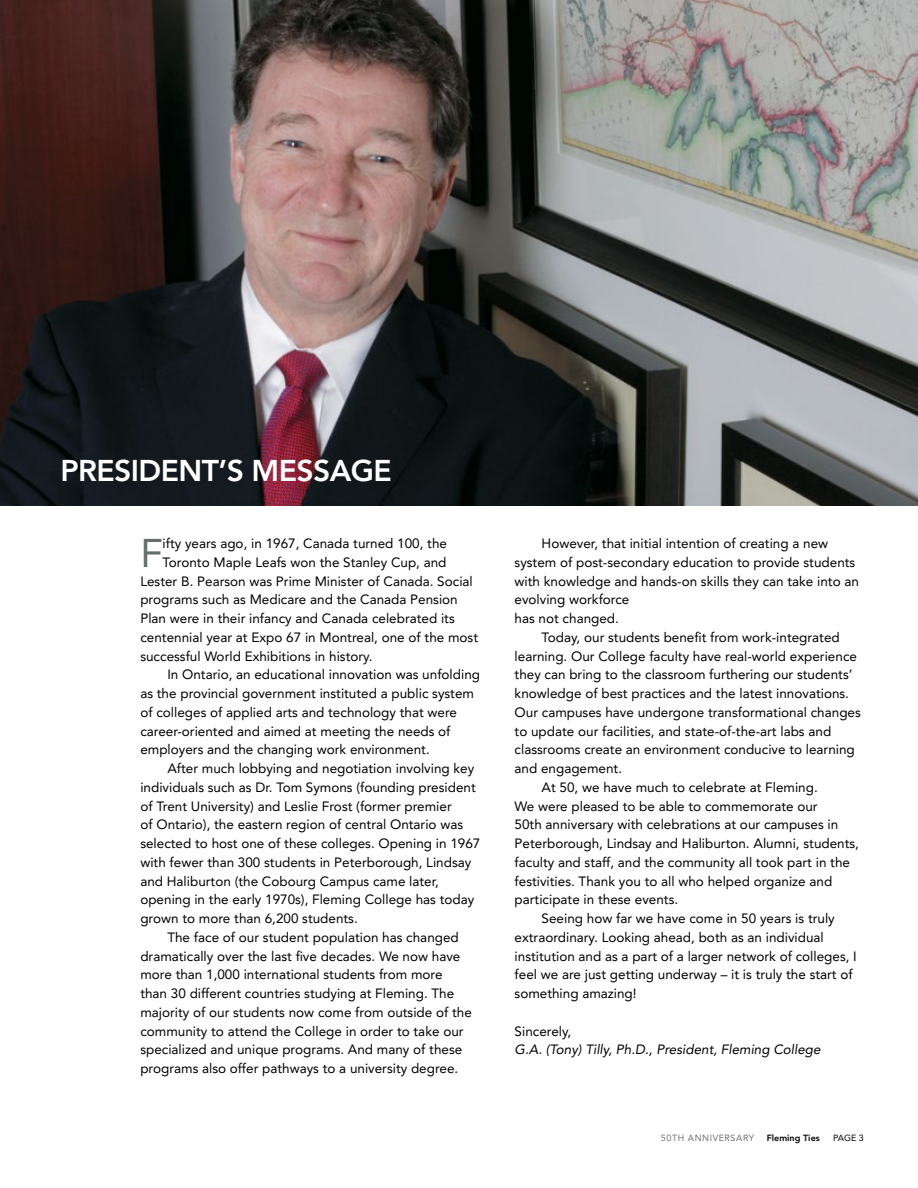
<style>
.page{position:relative;width:918px;height:1188px;background:#fff}
.page>*{position:absolute;margin:0;border:0;box-sizing:border-box;transform-origin:0 0}
.t1{font:40.05px "Avenir LT Std";color:#646e6c}
.t2{font:800 30px "Avenir LT Std";letter-spacing:-.02em;color:#fff}
.t3{font:13.5px/18.8px "Avenir LT Std";color:#000}
.t4{font:italic 13.5px "Avenir LT Std";color:#000}
.t5{font:9px "Avenir LT Std";letter-spacing:.06em;color:#6d6e71}
.t6{font:800 9px "Avenir LT Std";color:#000}
.t7{font:9px "Avenir LT Std";color:#000}
</style>
<div class="page">
<img style="left:0;top:0;width:918px;height:505px">
<h2 class="t2" style="left:60px;top:452px;width:333px">PRESIDENT’S MESSAGE</h2>
<h1 class="t1" style="left:140px;top:530px;width:24px">F</h1>
<p class="t3" style="left:163px;top:534px;width:286px">ifty years ago, in 1967, Canada turned 100, the</p>
<p class="t3" style="left:163px;top:553px;width:285px">Toronto Maple Leafs won the Stanley Cup, and</p>
<p class="t3" style="left:140px;top:572px;width:334px">Lester B. Pearson was Prime Minister of Canada. Social</p>
<p class="t3" style="left:140px;top:590px;width:319px">programs such as Medicare and the Canada Pension</p>
<p class="t3" style="left:140px;top:609px;width:316px">Plan were in their infancy and Canada celebrated its</p>
<p class="t3" style="left:140px;top:628px;width:339px">centennial year at Expo 67 in Montreal, one of the most</p>
<p class="t3" style="left:140px;top:647px;width:234px">successful World Exhibitions in history.</p>
<p class="t3" style="left:167px;top:665px;width:314px">In Ontario, an educational innovation was unfolding</p>
<p class="t3" style="left:140px;top:684px;width:335px">as the provincial government instituted a public system</p>
<p class="t3" style="left:140px;top:703px;width:318px">of colleges of applied arts and technology that were</p>
<p class="t3" style="left:140px;top:722px;width:312px">career-oriented and aimed at meeting the needs of</p>
<p class="t3" style="left:140px;top:740px;width:291px">employers and the changing work environment.</p>
<p class="t3" style="left:167px;top:759px;width:308px">After much lobbying and negotiation involving key</p>
<p class="t3" style="left:140px;top:778px;width:337px">individuals such as Dr. Tom Symons (founding president</p>
<p class="t3" style="left:140px;top:797px;width:313px">of Trent University) and Leslie Frost (former premier</p>
<p class="t3" style="left:140px;top:815px;width:324px">of Ontario), the eastern region of central Ontario was</p>
<p class="t3" style="left:140px;top:834px;width:341px">selected to host one of these colleges. Opening in 1967</p>
<p class="t3" style="left:140px;top:853px;width:332px">with fewer than 300 students in Peterborough, Lindsay</p>
<p class="t3" style="left:140px;top:872px;width:300px">and Haliburton (the Cobourg Campus came later,</p>
<p class="t3" style="left:140px;top:890px;width:335px">opening in the early 1970s), Fleming College has today</p>
<p class="t3" style="left:140px;top:909px;width:219px">grown to more than 6,200 students.</p>
<p class="t3" style="left:167px;top:928px;width:293px">The face of our student population has changed</p>
<p class="t3" style="left:140px;top:947px;width:322px">dramatically over the last five decades. We now have</p>
<p class="t3" style="left:140px;top:965px;width:304px">more than 1,000 international students from more</p>
<p class="t3" style="left:140px;top:984px;width:315px">than 30 different countries studying at Fleming. The</p>
<p class="t3" style="left:140px;top:1003px;width:333px">majority of our students now come from outside of the</p>
<p class="t3" style="left:140px;top:1022px;width:325px">community to attend the College in order to take our</p>
<p class="t3" style="left:140px;top:1040px;width:323px">specialized and unique programs. And many of these</p>
<p class="t3" style="left:140px;top:1059px;width:319px">programs also offer pathways to a university degree.</p>
<p class="t3" style="left:515px;top:534px;width:346px;text-indent:27px">However, that initial intention of creating a new system of post-secondary education to provide students with knowledge and hands-on skills they can take into an evolving workforce<br>has not changed.</p>
<p class="t3" style="left:542px;top:628px;width:300px">Today, our students benefit from work-integrated</p>
<p class="t3" style="left:515px;top:647px;width:344px">learning. Our College faculty have real-world experience</p>
<p class="t3" style="left:515px;top:665px;width:339px">they can bring to the classroom furthering our students’</p>
<p class="t3" style="left:515px;top:684px;width:336px">knowledge of best practices and the latest innovations.</p>
<p class="t3" style="left:515px;top:703px;width:348px">Our campuses have undergone transformational changes</p>
<p class="t3" style="left:515px;top:722px;width:318px">to update our facilities, and state-of-the-art labs and</p>
<p class="t3" style="left:515px;top:740px;width:342px">classrooms create an environment conducive to learning</p>
<p class="t3" style="left:515px;top:759px;width:109px">and engagement.</p>
<p class="t3" style="left:542px;top:778px;width:278px">At 50, we have much to celebrate at Fleming.</p>
<p class="t3" style="left:515px;top:797px;width:305px">We were pleased to be able to commemorate our</p>
<p class="t3" style="left:515px;top:815px;width:325px">50th anniversary with celebrations at our campuses in</p>
<p class="t3" style="left:515px;top:834px;width:346px">Peterborough, Lindsay and Haliburton. Alumni, students,</p>
<p class="t3" style="left:515px;top:853px;width:337px">faculty and staff, and the community all took part in the</p>
<p class="t3" style="left:515px;top:872px;width:319px">festivities. Thank you to all who helped organize and</p>
<p class="t3" style="left:515px;top:890px;width:165px">participate in these events.</p>
<p class="t3" style="left:542px;top:909px;width:295px">Seeing how far we have come in 50 years is truly</p>
<p class="t3" style="left:515px;top:928px;width:311px">extraordinary. Looking ahead, both as an individual</p>
<p class="t3" style="left:515px;top:947px;width:344px">institution and as a part of a larger network of colleges, I</p>
<p class="t3" style="left:515px;top:965px;width:340px">feel we are just getting underway – it is truly the start of</p>
<p class="t3" style="left:515px;top:984px;width:124px">something amazing!</p>
<p class="t3" style="left:515px;top:1022px;width:58px">Sincerely,</p>
<p class="t4" style="left:515px;top:1042px;width:308px">G.A. (Tony) Tilly, Ph.D., President, Fleming College</p>
<p class="t5" style="left:661px;top:1132px;width:95px">50TH ANNIVERSARY</p>
<p class="t6" style="left:767px;top:1132px;width:55px">Fleming Ties</p>
<p class="t7" style="left:833px;top:1132px;width:32px">PAGE 3</p>
</div>
